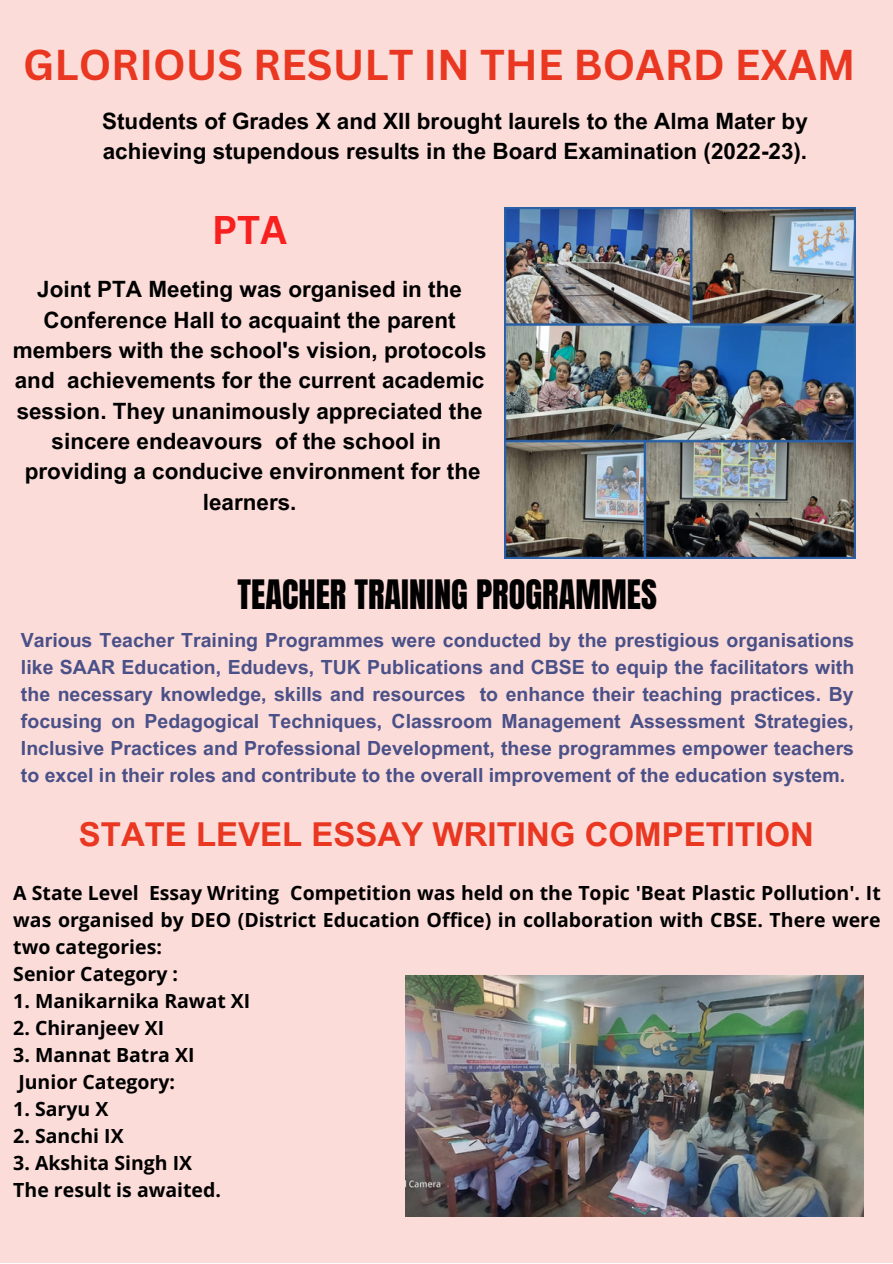
<style>
.page{position:relative;width:893px;height:1264px;background:#fff}
.page>*{position:absolute;margin:0;border:0;box-sizing:border-box;transform-origin:0 0}
.t1{font:700 42px "Canva Sans";color:#ea3721}
.t2{font:700 39px "Canva Sans";color:#f81f1f}
.t3{font:34.5px "Anton";color:#000}
.t4{font:700 33px "Arial MT Pro";color:#ea3721}
.t5{font:700 22.5px/30.3px "Arial MT Pro";color:#000;text-align:center}
.t6{font:700 19.5px/27px "Arial MT Pro";color:#4a5088;text-align:justify}
.t7{font:700 19.5px/27px "Open Sans";color:#000;text-align:justify}
</style>
<div class="page">
<div style="left:0;top:0;width:892px;height:1262px;background:#fbdcd9"></div>
<img style="left:406px;top:975px;width:457px;height:241px">
<img style="left:504px;top:207px;width:351px;height:351px">
<p class="t1" style="left:23px;top:35px;width:833px">GLORIOUS RESULT IN THE BOARD EXAM</p>
<p class="t5" style="left:102px;top:109px;width:707px;text-align:left">Students of Grades X and XII brought laurels to the Alma Mater by achieving stupendous results in the Board Examination (2022-23).</p>
<p class="t2" style="left:212px;top:202px;width:77px">PTA</p>
<p class="t5" style="left:13px;top:277px;width:475px">Joint PTA Meeting was organised in the Conference Hall to acquaint the parent members with the school's vision, protocols and achievements for the current academic session. They unanimously appreciated the sincere endeavours of the school in providing a conducive environment for the learners.</p>
<p class="t3" style="left:237px;top:569px;width:421px">TEACHER TRAINING PROGRAMMES</p>
<p class="t6" style="left:21px;top:629px;width:834px">Various Teacher Training Programmes were conducted by the prestigious organisations like SAAR Education, Edudevs, TUK Publications and CBSE to equip the facilitators with the necessary knowledge, skills and resources to enhance their teaching practices. By focusing on Pedagogical Techniques, Classroom Management Assessment Strategies, Inclusive Practices and Professional Development, these programmes empower teachers to excel in their roles and contribute to the overall improvement of the education system.</p>
<p class="t4" style="left:79px;top:822px;width:736px">STATE LEVEL ESSAY WRITING COMPETITION</p>
<p class="t7" style="left:13px;top:879px;width:868px">A State Level Essay Writing Competition was held on the Topic 'Beat Plastic Pollution'. It was organised by DEO (District Education Office) in collaboration with CBSE. There were two categories:</p>
<p class="t7" style="left:13px;top:960px;width:166px">Senior Category :</p>
<p class="t7" style="left:13px;top:986px;width:238px">1. Manikarnika Rawat XI</p>
<p class="t7" style="left:13px;top:1013px;width:152px">2. Chiranjeev XI</p>
<p class="t7" style="left:13px;top:1040px;width:183px">3. Mannat Batra XI</p>
<p class="t7" style="left:18px;top:1067px;width:158px">Junior Category:</p>
<p class="t7" style="left:13px;top:1094px;width:97px">1. Saryu X</p>
<p class="t7" style="left:13px;top:1121px;width:112px">2. Sanchi IX</p>
<p class="t7" style="left:13px;top:1148px;width:180px">3. Akshita Singh IX</p>
<p class="t7" style="left:13px;top:1175px;width:209px">The result is awaited.</p>
</div>
